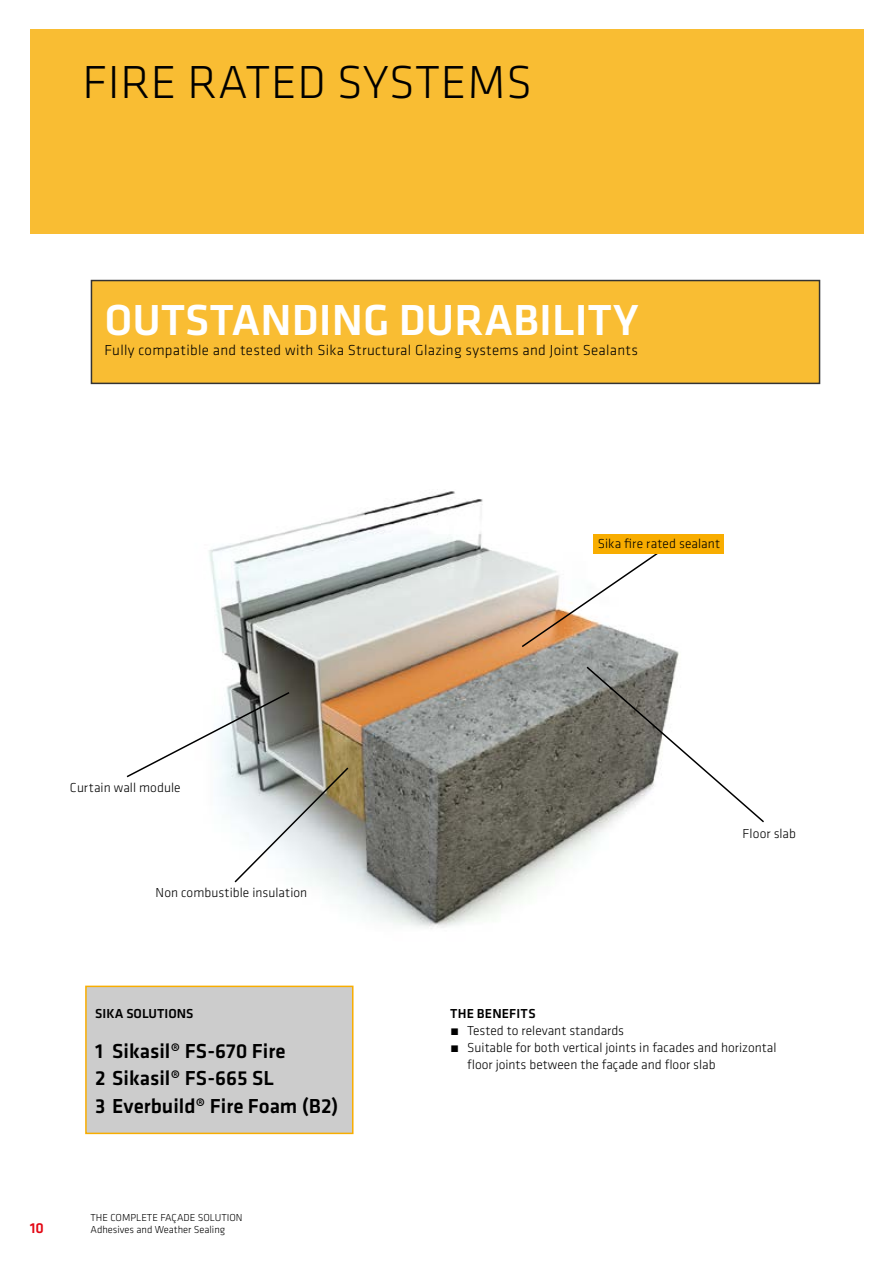
<style>
.page{position:relative;width:893px;height:1263px;background:#fff}
.page>*{position:absolute;margin:0;border:0;box-sizing:border-box;transform-origin:0 0}
.t1{font:300 48px "Klavika";letter-spacing:.015em;color:#000}
.t2{font:500 45px "Klavika";color:#fff}
.t3{font:500 21px/27.5px "Klavika";color:#000}
.t4{font:300 15px "Klavika";letter-spacing:.02em;color:#000}
.t5{font:500 15px "Klavika";color:#e30613}
.t6{font:300 13.5px "Klavika";color:#000}
.t7{font:500 13.5px "Klavika";letter-spacing:.005em;color:#000}
.t8{font:300 10.5px "Klavika";color:#000}
</style>
<div class="page">
<div style="left:85px;top:986px;width:268px;height:148px;background:#ccc;border:2px solid #f8ad00"></div>
<div style="left:30px;top:30px;width:833px;height:204px;background:#f9bd33"></div>
<img style="left:209px;top:491px;width:505px;height:438px">
<div style="left:91px;top:280px;width:728px;height:103px;background:#f9bd33"></div>
<div style="left:91px;top:280px;width:729px;height:104px;border:2px solid #000"></div>
<svg style="left:585px;top:665px;width:179px;height:159px"></svg>
<svg style="left:520px;top:550px;width:141px;height:99px"></svg>
<svg style="left:126px;top:691px;width:224px;height:193px"></svg>
<div style="left:594px;top:535px;width:130px;height:19px;background:#f8ad00"></div>
<h1 class="t1" style="left:83px;top:53px;width:451px">FIRE RATED SYSTEMS</h1>
<h2 class="t2" style="left:104px;top:290px;width:536px">OUTSTANDING DURABILITY</h2>
<p class="t4" style="left:104px;top:340px;width:535px">Fully compatible and tested with Sika Structural Glazing systems and Joint Sealants</p>
<p class="t6" style="left:70px;top:779px;width:112px">Curtain wall module</p>
<p class="t6" style="left:156px;top:884px;width:153px">Non combustible insulation</p>
<p class="t7" style="left:95px;top:1004px;width:100px">SIKA SOLUTIONS</p>
<h3 class="t3" style="left:95px;top:1037px;width:245px">1 Sikasil® FS-670 Fire<br>2 Sikasil® FS-665 SL<br>3 Everbuild® Fire Foam (B2)</h3>
<p class="t8" style="left:91px;top:1211px;width:154px">THE COMPLETE FAÇADE SOLUTION</p>
<p class="t5" style="left:30px;top:1218px;width:16px">10</p>
<p class="t8" style="left:91px;top:1223px;width:136px">Adhesives and Weather Sealing</p>
<p class="t6" style="left:598px;top:536px;width:124px">Sika fire rated sealant</p>
<p class="t6" style="left:742px;top:826px;width:55px">Floor slab</p>
<p class="t7" style="left:450px;top:1004px;width:87px">THE BENEFITS</p>
<p class="t6" style="left:450px;top:1022px;width:175px">́ Tested to relevant standards</p>
<p class="t6" style="left:450px;top:1039px;width:328px">́ Suitable for both vertical joints in facades and horizontal</p>
<p class="t6" style="left:467px;top:1056px;width:250px">floor joints between the façade and floor slab</p>
</div>
